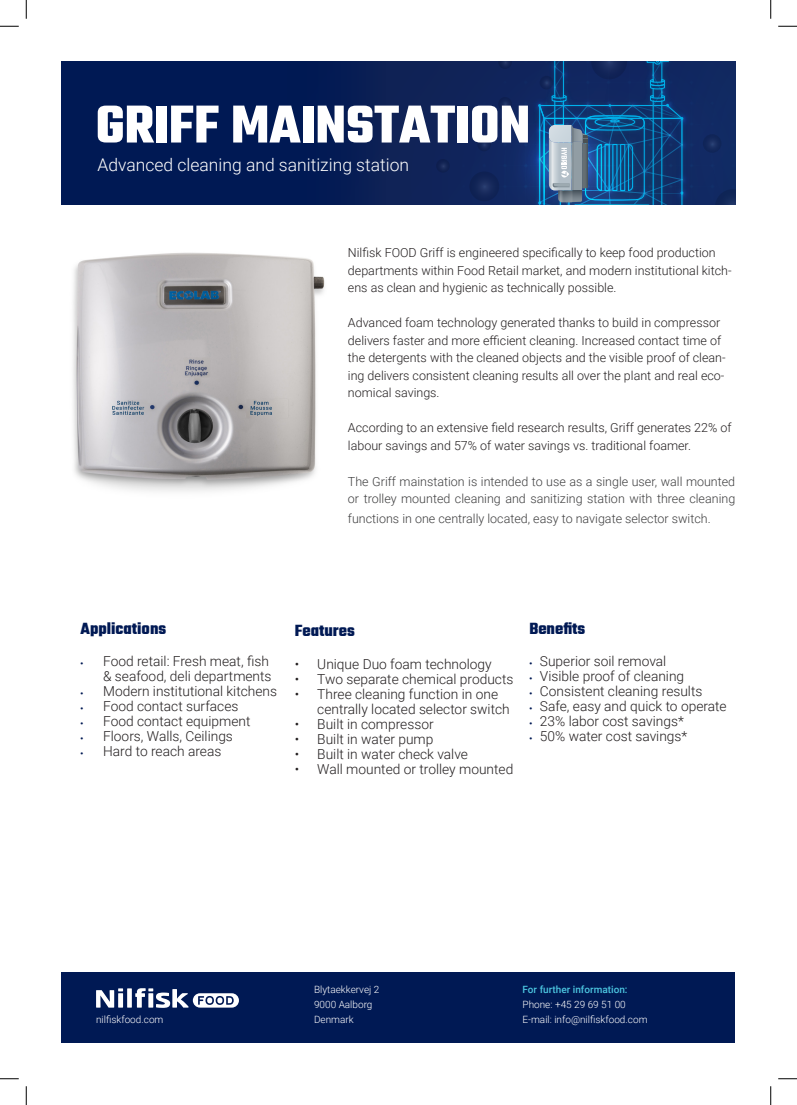
<style>
.page{position:relative;width:797px;height:1105px;background:#fff}
.page>*{position:absolute;margin:0;border:0;box-sizing:border-box;transform-origin:0 0}
.Top_name_negative{font:700 57.5px "Teko";color:#fff}
.Top_subheading_negative{font:300 17.5px "Roboto";color:#fff}
.t1{font:700 17.5px "Teko";color:#001954}
.t2{font:300 13.75px/15px "Roboto";color:#231f20;text-align:right}
.Product_text{font:300 12.5px/17.5px "Roboto";color:#231f20}
.t3{font:300 12.5px/17.5px "Roboto";color:#3e3e3f}
.t4{font:300 10px "Roboto";color:#fff}
.t5{font:500 10px "Roboto";color:#4cc6e0}
.s1{font-family:"Myriad Pro";font-weight:400;font-size:10px;color:#001954}
</style>
<div class="page">
<div style="left:62px;top:972px;width:673px;height:71px;background:#001954"></div>
<div style="left:127px;top:988px;width:5px;height:20px;background:#fff"></div>
<svg style="left:96px;top:988px;width:27px;height:20px"></svg>
<svg style="left:135px;top:988px;width:104px;height:20px"></svg>
<img style="left:73px;top:252px;width:252px;height:240px">
<div style="left:62px;top:61px;width:673px;height:144px;background:#001954"></div>
<svg style="left:368px;top:61px;width:367px;height:144px"></svg>
<svg style="left:0;top:25px;width:19px;height:2px"></svg>
<svg style="left:778px;top:25px;width:19px;height:2px"></svg>
<svg style="left:0;top:1078px;width:19px;height:1px"></svg>
<svg style="left:778px;top:1078px;width:19px;height:1px"></svg>
<svg style="left:25px;top:0;width:2px;height:19px"></svg>
<svg style="left:25px;top:1086px;width:2px;height:19px"></svg>
<svg style="left:770px;top:0;width:1px;height:19px"></svg>
<svg style="left:770px;top:1086px;width:1px;height:19px"></svg>
<p class="Top_name_negative" style="left:96px;top:87px;width:436px">GRIFF MAINSTATION</p>
<p class="Top_subheading_negative" style="left:97px;top:153px;width:313px">Advanced cleaning and sanitizing station</p>
<p class="Product_text" style="left:348px;top:243px;width:385px">Nilfisk FOOD Griff is engineered specifically to keep food production departments within Food Retail market, and modern institutional kitch&shy;ens as clean and hygienic as technically possible.</p>
<p class="Product_text" style="left:348px;top:313px;width:379px">Advanced foam technology generated thanks to build in compressor delivers faster and more efficient cleaning. Increased contact time of the detergents with the cleaned objects and the visible proof of clean&shy;ing delivers consistent cleaning results all over the plant and real eco&shy;nomical savings.</p>
<p class="Product_text" style="left:348px;top:418px;width:385px">According to an extensive field research results, Griff generates 22% of labour savings and 57% of water savings vs. traditional foamer.</p>
<p class="t3" style="left:348px;top:472px;width:389px">The Griff mainstation is intended to use as a single user, wall mounted or trolley mounted cleaning and sanitizing station with three cleaning</p>
<p class="t3" style="left:348px;top:509px;width:364px">functions in one centrally located, easy to navigate selector switch.</p>
<p class="t1" style="left:81px;top:617px;width:87px">Applications</p>
<p class="t2" style="left:81px;top:653px;width:192px"><span class="s1">•</span> Food retail: Fresh meat, fish &amp; seafood, deli departments</p>
<p class="t2" style="left:81px;top:683px;width:198px"><span class="s1">•</span> Modern institutional kitchens</p>
<p class="t2" style="left:81px;top:698px;width:159px"><span class="s1">•</span> Food contact surfaces</p>
<p class="t2" style="left:81px;top:713px;width:171px"><span class="s1">•</span> Food contact equipment</p>
<p class="t2" style="left:81px;top:728px;width:154px"><span class="s1">•</span> Floors, Walls, Ceilings</p>
<p class="t2" style="left:81px;top:743px;width:142px"><span class="s1">•</span> Hard to reach areas</p>
<p class="t1" style="left:295px;top:619px;width:61px">Features</p>
<p class="t2" style="left:295px;top:656px;width:198px">• Unique Duo foam technology</p>
<p class="t2" style="left:295px;top:671px;width:220px">• Two separate chemical products</p>
<p class="t2" style="left:317px;top:686px;width:194px;text-align:left;text-indent:-22px">• Three cleaning function in one centrally located selector switch</p>
<p class="t2" style="left:295px;top:716px;width:140px">• Built in compressor</p>
<p class="t2" style="left:295px;top:731px;width:140px">• Built in water pump</p>
<p class="t2" style="left:295px;top:746px;width:175px">• Built in water check valve</p>
<p class="t2" style="left:295px;top:761px;width:220px">• Wall mounted or trolley mounted</p>
<p class="t1" style="left:529px;top:617px;width:58px">Benefits</p>
<p class="t2" style="left:529px;top:653px;width:138px"><span class="s1">•</span> Superior soil removal</p>
<p class="t2" style="left:529px;top:668px;width:156px"><span class="s1">•</span> Visible proof of cleaning</p>
<p class="t2" style="left:529px;top:683px;width:175px"><span class="s1">•</span> Consistent cleaning results</p>
<p class="t2" style="left:529px;top:698px;width:199px"><span class="s1">•</span> Safe, easy and quick to operate</p>
<p class="t2" style="left:529px;top:713px;width:156px"><span class="s1">•</span> 23% labor cost savings*</p>
<p class="t2" style="left:529px;top:728px;width:159px"><span class="s1">•</span> 50% water cost savings*</p>
<p class="t4" style="left:314px;top:983px;width:67px">Blytaekkervej 2</p>
<p class="t4" style="left:314px;top:998px;width:60px">9000 Aalborg</p>
<p class="t4" style="left:96px;top:1013px;width:69px">nilfiskfood.com</p>
<p class="t4" style="left:314px;top:1013px;width:41px">Denmark</p>
<p class="t5" style="left:522px;top:983px;width:106px">For further information:</p>
<p class="t4" style="left:522px;top:998px;width:105px">Phone: +45 29 69 51 00</p>
<p class="t4" style="left:522px;top:1013px;width:126px">E-mail: info@nilfiskfood.com</p>
</div>
